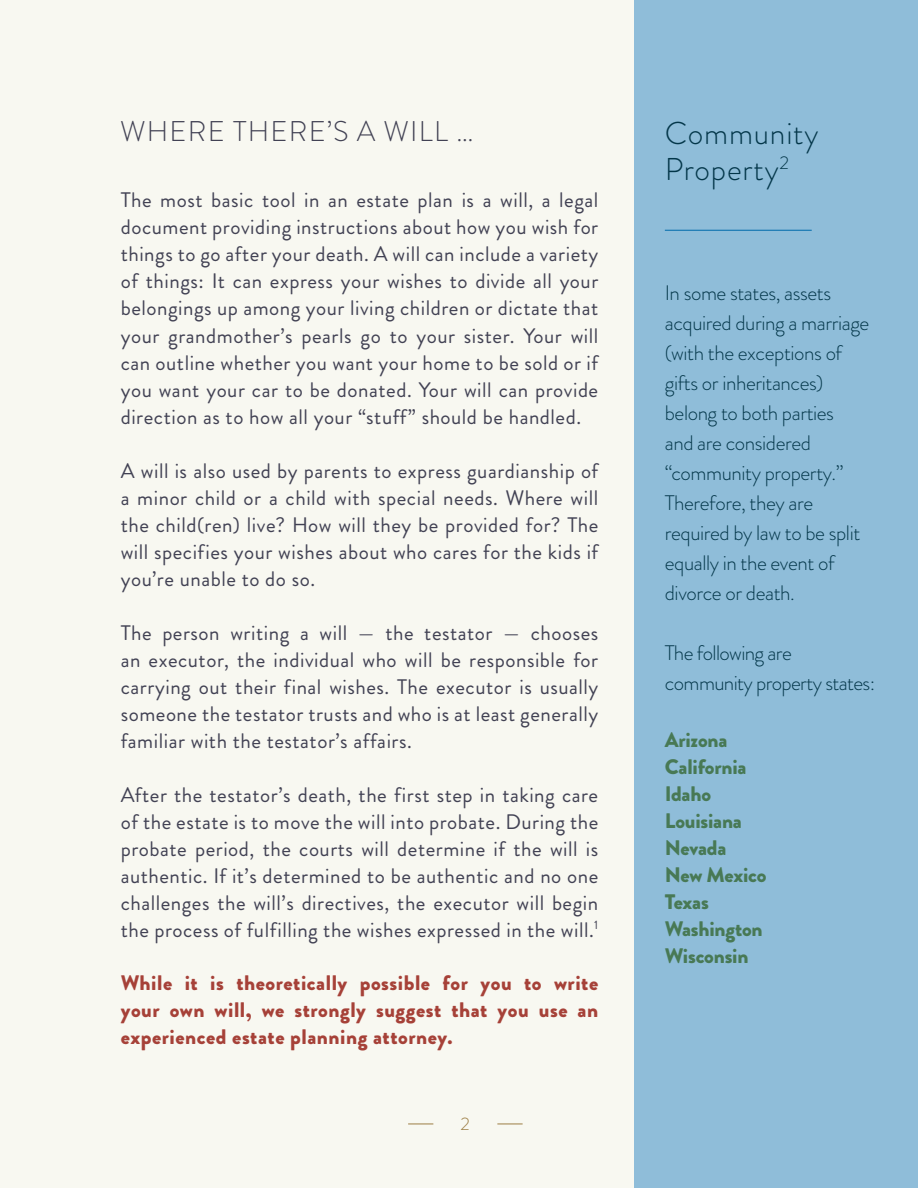
<style>
.page{position:relative;width:918px;height:1188px;background:#f8f8f1}
.page>*{position:absolute;margin:0;border:0;box-sizing:border-box;transform-origin:0 0}
.t1{font:300 31.5px/36px "Brandon Grotesque";letter-spacing:.025em;color:#033649}
.t2{font:300 28.5px "Brandon Grotesque";letter-spacing:.045em;color:#424254}
.t3{font:21px/27px "Brandon Grotesque";letter-spacing:.025em;color:#424254;text-align:justify}
.t4{font:300 21px/30px "Brandon Grotesque";letter-spacing:-.02em;color:#033649}
.t5{font:900 21px/27px "Brandon Grotesque";letter-spacing:.025em;color:#a64138;text-align:justify}
.t6{font:900 21px/27px "Brandon Grotesque";letter-spacing:-.01em;color:#487955}
.t7{font:300 18px "Brandon Grotesque";color:#9d7e45}
</style>
<div class="page">
<svg style="left:408px;top:1124px;width:25px;height:1px"></svg>
<svg style="left:497px;top:1124px;width:26px;height:1px"></svg>
<div style="left:634px;top:0;width:284px;height:1188px;background:#8fbdd9"></div>
<hr style="left:665px;top:230px;width:147px;height:1px;background:#006aab">
<h2 class="t2" style="left:120px;top:112px;width:355px">WHERE THERE’S A WILL …</h2>
<p class="t3" style="left:121px;top:187px;width:479px">The most basic tool in an estate plan is a will, a legal document providing instructions about how you wish for things to go after your death. A will can include a variety of things: It can express your wishes to divide all your belongings up among your living children or dictate that your grandmother’s pearls go to your sister. Your will can outline whether you want your home to be sold or if you want your car to be donated. Your will can provide direction as to how all your “stuff” should be handled.</p>
<p class="t3" style="left:121px;top:457px;width:479px">A will is also used by parents to express guardianship of a minor child or a child with special needs. Where will the child(ren) live? How will they be provided for? The will specifies your wishes about who cares for the kids if you’re unable to do so.</p>
<p class="t3" style="left:121px;top:619px;width:479px">The person writing a will — the testator — chooses an executor, the individual who will be responsible for carrying out their final wishes. The executor is usually someone the testator trusts and who is at least generally familiar with the testator’s affairs.</p>
<p class="t3" style="left:121px;top:781px;width:479px">After the testator’s death, the first step in taking care of the estate is to move the will into probate. During the probate period, the courts will determine if the will is authentic. If it’s determined to be authentic and no one challenges the will’s directives, the executor will begin the process of fulfilling the wishes expressed in the will.<sup>1</sup></p>
<p class="t5" style="left:121px;top:970px;width:479px">While it is theoretically possible for you to write your own will, we strongly suggest that you use an experienced estate planning attorney.</p>
<p class="t7" style="left:461px;top:1112px;width:11px">2</p>
<h1 class="t1" style="left:665px;top:115px;width:155px">Community<br>Property<sup>2</sup></h1>
<p class="t4" style="left:665px;top:277px;width:206px">In some states, assets acquired during a marriage (with the exceptions of gifts or inheritances) belong to both parties<br>and are considered “community property.”<br>Therefore, they are required by law to be split equally in the event of divorce or death.</p>
<p class="t4" style="left:665px;top:638px;width:212px">The following are community property states:</p>
<p class="t6" style="left:665px;top:726px;width:103px">Arizona<br>California<br>Idaho<br>Louisiana<br>Nevada<br>New Mexico<br>Texas<br>Washington<br>Wisconsin</p>
</div>
